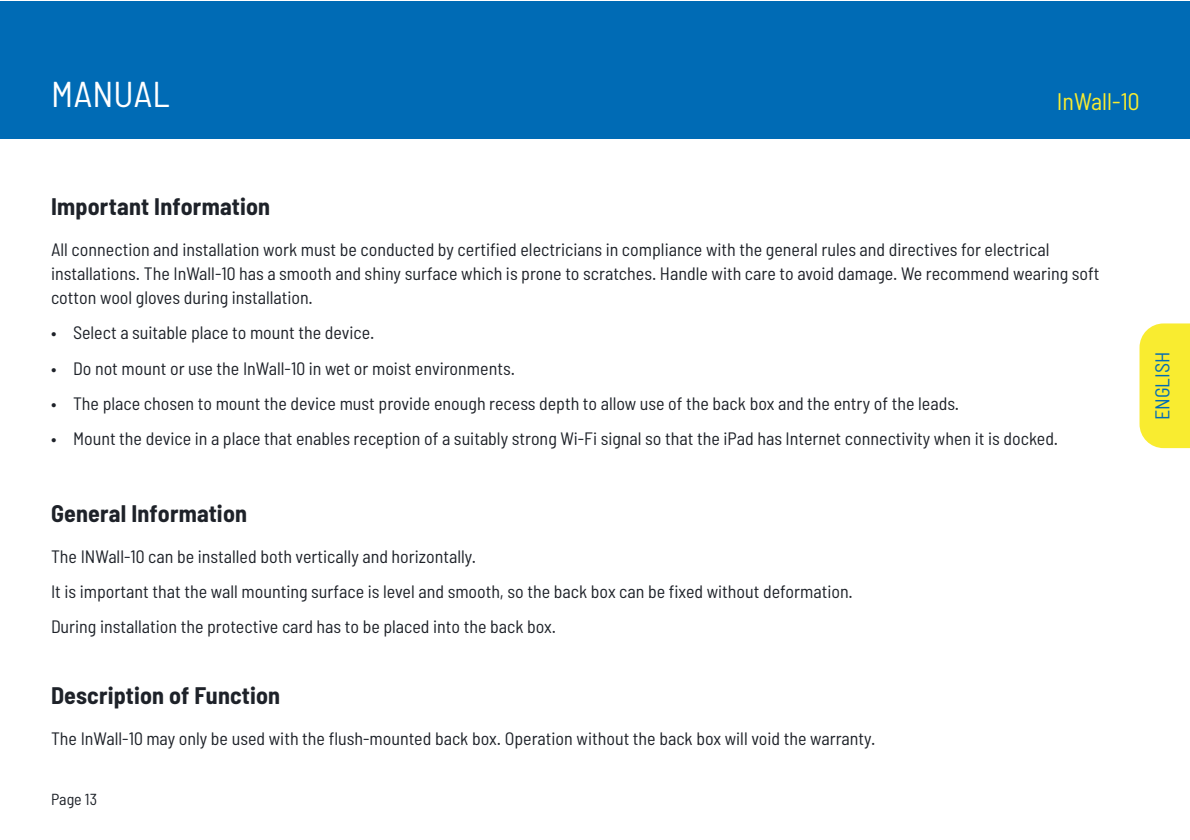
<style>
.page{position:relative;width:1190px;height:840px;background:#fff}
.page>*{position:absolute;margin:0;border:0;box-sizing:border-box;transform-origin:0 0}
.t1{font:semi-condensed 36px "Barlow";color:#fff}
.t2{font:700 semi-condensed 24px "Barlow";letter-spacing:.005em;color:#1e2229}
.t3{font:semi-condensed 24px "Barlow";color:#f9ec30}
.t4{font:semi-condensed 20px "Barlow";color:#006bb5}
.t5{font:semi-condensed 18px/24px "Barlow";color:#1e2229}
.t6{font:semi-condensed 16px "Barlow";color:#1e2229}
</style>
<div class="page">
<div style="left:0;top:1px;width:1190px;height:138px;background:#006bb5"></div>
<div style="left:1140px;top:323px;width:50px;height:125px;background:#f9ec30"></div>
<h1 class="t1" style="left:51px;top:81px;width:120px">MANUAL</h1>
<h2 class="t3" style="left:1057px;top:92px;width:84px">InWall-10</h2>
<h2 class="t2" style="left:51px;top:198px;width:221px">Important Information</h2>
<p class="t5" style="left:51px;top:240px;width:1050px">All connection and installation work must be conducted by certified electricians in compliance with the general rules and directives for electrical installations. The InWall-10 has a smooth and shiny surface which is prone to scratches. Handle with care to avoid damage. We recommend wearing soft cotton wool gloves during installation.</p>
<p class="t5" style="left:51px;top:323px;width:325px">• Select a suitable place to mount the device.</p>
<p class="t5" style="left:51px;top:359px;width:466px">• Do not mount or use the InWall-10 in wet or moist environments.</p>
<p class="t5" style="left:51px;top:394px;width:910px">• The place chosen to mount the device must provide enough recess depth to allow use of the back box and the entry of the leads.</p>
<p class="t5" style="left:51px;top:429px;width:1009px">• Mount the device in a place that enables reception of a suitably strong Wi-Fi signal so that the iPad has Internet connectivity when it is docked.</p>
<h2 class="t2" style="left:51px;top:505px;width:198px">General Information</h2>
<p class="t5" style="left:51px;top:541px;width:803px;line-height:35.4px">The INWall-10 can be installed both vertically and horizontally.<br>It is important that the wall mounting surface is level and smooth, so the back box can be fixed without deformation.<br>During installation the protective card has to be placed into the back box.</p>
<h2 class="t2" style="left:51px;top:687px;width:231px">Description of Function</h2>
<p class="t5" style="left:51px;top:729px;width:826px">The InWall-10 may only be used with the flush-mounted back box. Operation without the back box will void the warranty.</p>
<p class="t6" style="left:51px;top:793px;width:48px">Page 13</p>
<p class="t4" style="left:1155px;top:420px;width:70px;rotate:-90deg">ENGLISH</p>
</div>
